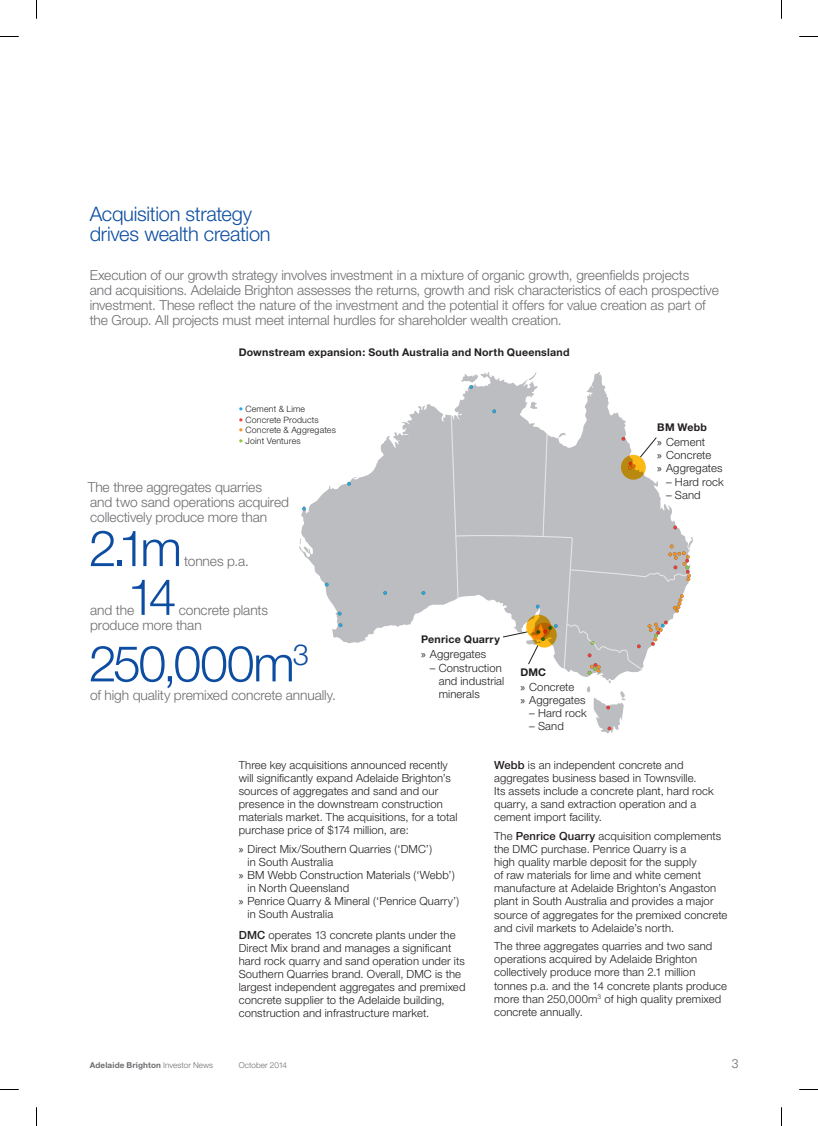
<style>
.page{position:relative;width:818px;height:1126px;background:#fff}
.page>*{position:absolute;margin:0;border:0;box-sizing:border-box;transform-origin:0 0}
.t1{font:300 50px "Helvetica Neue";letter-spacing:-.05em;color:#0d4da1}
.t2{font:300 20px/20px "Helvetica Neue";letter-spacing:-.015em;color:#0d4da1}
.t3{font:300 13.75px/15px "Helvetica Neue";letter-spacing:-.01em;color:#6c6d70}
.t4{font:300 12.5px "Univers";color:#6c6d70}
.t5{font:300 11.25px/13.1px "Helvetica Neue";letter-spacing:.01em;color:#231f20}
.t6{font:700 10.62px "Helvetica Neue";letter-spacing:.02em;color:#231f20}
.t7{font:300 8.75px "Helvetica Neue";letter-spacing:.02em;color:#231f20}
.t8{font:700 8.12px "Helvetica Neue";letter-spacing:.02em;color:#6c6d70}
.t9{font:300 8.12px "Helvetica Neue";letter-spacing:.01em;color:#6c6d70}
.s1{color:#24aae1}
.s2{color:#ee3e35}
.s3{color:#f7931d}
.s4{color:#8bc63e}
.s5{font-family:"Myriad Pro";font-weight:400}
.s6{font-weight:500}
.s7{font-weight:300}
</style>
<div class="page">
<svg style="left:299px;top:372px;width:393px;height:308px"></svg>
<svg style="left:299px;top:538px;width:2px;height:7px"></svg>
<svg style="left:527px;top:372px;width:10px;height:8px"></svg>
<svg style="left:529px;top:401px;width:8px;height:8px"></svg>
<svg style="left:460px;top:373px;width:18px;height:16px"></svg>
<svg style="left:337px;top:611px;width:4px;height:4px"></svg>
<svg style="left:338px;top:623px;width:4px;height:4px"></svg>
<svg style="left:324px;top:582px;width:4px;height:4px"></svg>
<svg style="left:347px;top:482px;width:4px;height:3px"></svg>
<svg style="left:302px;top:507px;width:4px;height:3px"></svg>
<svg style="left:492px;top:409px;width:3px;height:4px"></svg>
<svg style="left:688px;top:544px;width:2px;height:37px"></svg>
<svg style="left:586px;top:680px;width:40px;height:53px"></svg>
<svg style="left:587px;top:670px;width:13px;height:4px"></svg>
<svg style="left:421px;top:591px;width:4px;height:3px"></svg>
<svg style="left:383px;top:591px;width:4px;height:3px"></svg>
<svg style="left:450px;top:415px;width:238px;height:255px;fill:#bcbdc0"></svg>
<svg style="left:620px;top:455px;width:25px;height:24px"></svg>
<svg style="left:526px;top:614px;width:24px;height:25px"></svg>
<svg style="left:621px;top:437px;width:35px;height:32px"></svg>
<svg style="left:502px;top:624px;width:55px;height:40px"></svg>
<svg style="left:0;top:36px;width:19px;height:1px"></svg>
<svg style="left:799px;top:36px;width:18px;height:1px"></svg>
<svg style="left:0;top:1089px;width:19px;height:1px"></svg>
<svg style="left:799px;top:1089px;width:18px;height:1px"></svg>
<svg style="left:36px;top:0;width:1px;height:19px"></svg>
<svg style="left:36px;top:1107px;width:1px;height:18px"></svg>
<h2 class="t2" style="left:90px;top:203px;width:182px">Acquisition strategy drives wealth creation</h2>
<p class="t3" style="left:90px;top:267px;width:630px">Execution of our growth strategy involves investment in a mixture of organic growth, greenfields projects<br>and acquisitions. Adelaide Brighton assesses the returns, growth and risk characteristics of each prospective investment. These reflect the nature of the investment and the potential it offers for value creation as part of the Group. All projects must meet internal hurdles for shareholder wealth creation.</p>
<p class="t6" style="left:238px;top:345px;width:332px">Downstream expansion: South Australia and North Queensland</p>
<p class="t7" style="left:238px;top:403px;width:68px"><span class="s1">•</span> Cement &amp; Lime</p>
<p class="t7" style="left:238px;top:414px;width:81px"><span class="s2">•</span> Concrete Products</p>
<p class="t7" style="left:238px;top:424px;width:99px"><span class="s3">•</span> Concrete &amp; Aggregates</p>
<p class="t7" style="left:238px;top:435px;width:63px"><span class="s4">•</span> Joint Ventures</p>
<p class="t3" style="left:88px;top:479px;width:203px">The three aggregates quarries<br>and two sand operations acquired collectively produce more than</p>
<h1 class="t1" style="left:89px;top:517px;width:94px">2.1m</h1>
<p class="t3" style="left:184px;top:553px;width:66px">tonnes p.a.</p>
<h1 class="t1" style="left:127px;top:566px;width:51px">14</h1>
<p class="t3" style="left:90px;top:602px;width:179px;text-indent:88px">concrete plants produce more than</p>
<h1 class="t1" style="left:89px;top:633px;width:221px">250,000m<sup>3</sup></h1>
<p class="t3" style="left:90px;top:687px;width:247px">of high quality premixed concrete annually.</p>
<p class="t3" style="left:90px;top:602px;width:46px">and the</p>
<p class="t6" style="left:421px;top:633px;width:80px">Penrice Quarry</p>
<p class="t5" style="left:421px;top:647px;width:67px"><span class="s5">»</span> Aggregates</p>
<p class="t5" style="left:438px;top:660px;width:67px;text-indent:-9px">– Construction and industrial minerals</p>
<p class="t6" style="left:520px;top:665px;width:27px">DMC</p>
<p class="t5" style="left:520px;top:680px;width:67px"><span class="s5">»</span> Concrete<br><span class="s5">»</span> Aggregates</p>
<p class="t5" style="left:529px;top:706px;width:59px">– Hard rock</p>
<p class="t5" style="left:529px;top:719px;width:36px">– Sand</p>
<p class="t6" style="left:657px;top:421px;width:51px">BM Webb</p>
<p class="t5" style="left:657px;top:435px;width:67px"><span class="s5">»</span> Cement<br><span class="s5">»</span> Concrete<br><span class="s5">»</span> Aggregates</p>
<p class="t5" style="left:665px;top:474px;width:59px">– Hard rock</p>
<p class="t5" style="left:665px;top:488px;width:36px">– Sand</p>
<p class="t5" style="left:238px;top:757px;width:220px">Three key acquisitions announced recently will significantly expand Adelaide Brighton’s sources of aggregates and sand and our presence in the downstream construction materials market. The acquisitions, for a total purchase price of $174 million, are:</p>
<p class="t5" style="left:238px;top:841px;width:195px"><span class="s5">»</span> Direct Mix/Southern Quarries (‘DMC’)</p>
<p class="t5" style="left:247px;top:855px;width:87px">in South Australia</p>
<p class="t5" style="left:238px;top:868px;width:217px"><span class="s5">»</span> BM Webb Construction Materials (‘Webb’)</p>
<p class="t5" style="left:247px;top:881px;width:103px">in North Queensland</p>
<p class="t5" style="left:238px;top:894px;width:222px"><span class="s5">»</span> Penrice Quarry &amp; Mineral (‘Penrice Quarry’)</p>
<p class="t5" style="left:247px;top:907px;width:87px">in South Australia</p>
<p class="t5" style="left:238px;top:927px;width:228px"><span class="s6">DMC</span> operates 13 concrete plants under the Direct Mix brand and manages a significant hard rock quarry and sand operation under its Southern Quarries brand. Overall, DMC is the largest independent aggregates and premixed concrete supplier to the Adelaide building, construction and infrastructure market.</p>
<p class="t5" style="left:494px;top:757px;width:221px"><span class="s6">Webb</span> is an independent concrete and aggregates business based in Townsville.<br>Its assets include a concrete plant, hard rock quarry, a sand extraction operation and a cement import facility.</p>
<p class="t5" style="left:494px;top:828px;width:235px">The <span class="s6">Penrice Quarry</span> acquisition complements the DMC purchase. Penrice Quarry is a<br>high quality marble deposit for the supply<br>of raw materials for lime and white cement manufacture at Adelaide Brighton’s Angaston plant in South Australia and provides a major source of aggregates for the premixed concrete and civil markets to Adelaide’s north.</p>
<p class="t5" style="left:494px;top:939px;width:234px">The three aggregates quarries and two sand operations acquired by Adelaide Brighton collectively produce more than 2.1 million tonnes p.a. and the 14 concrete plants produce more than 250,000m<sup>3</sup> of high quality premixed concrete annually.</p>
<p class="t8" style="left:90px;top:1060px;width:125px">Adelaide Brighton <span class="s7">Investor News</span></p>
<p class="t9" style="left:238px;top:1060px;width:50px">October 2014</p>
<p class="t4" style="left:731px;top:1056px;width:8px">3</p>
</div>
